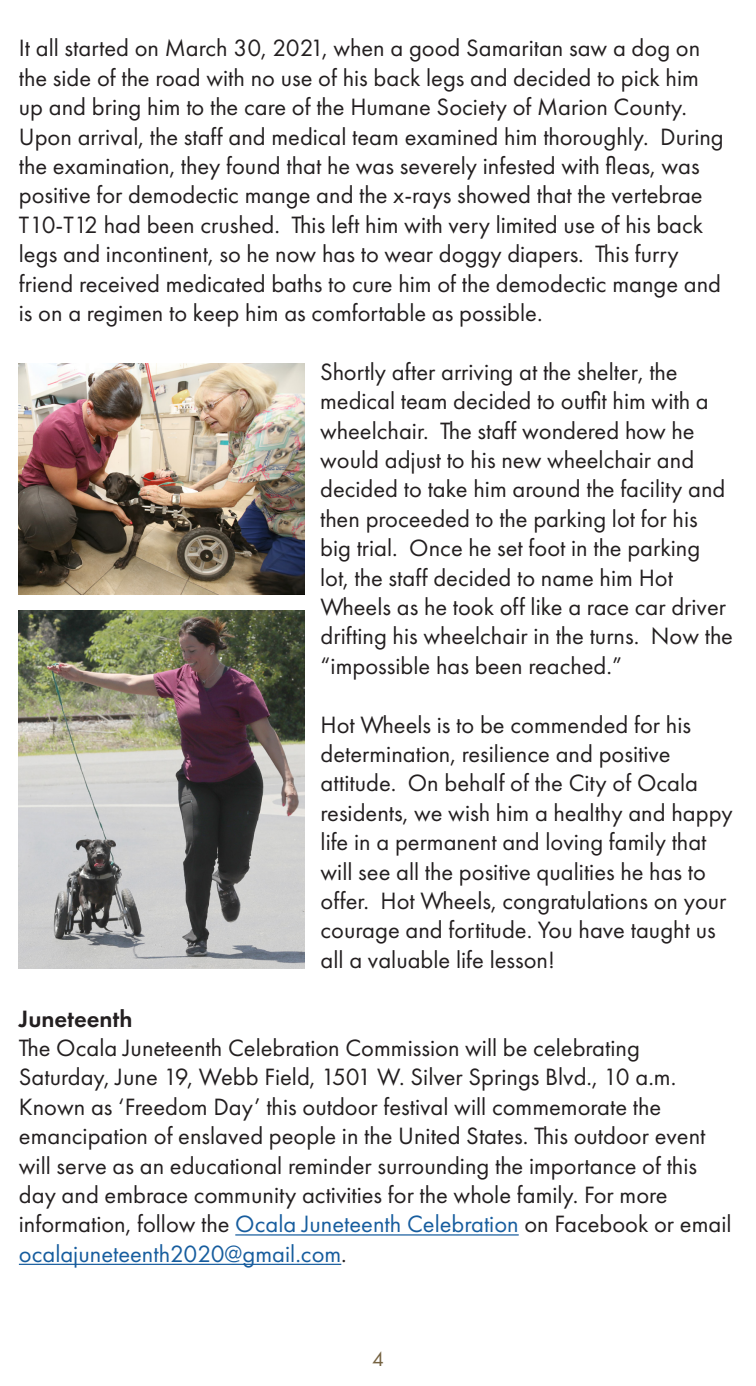
<style>
.page{position:relative;width:756px;height:1386px;background:#fff}
.page>*{position:absolute;margin:0;border:0;box-sizing:border-box;transform-origin:0 0}
.t1{font:24.5px/29.4px "Futura PT";color:#231f20}
.t2{font:600 24.5px "Futura PT";color:#231f20}
.t3{font:21px "Futura PT";color:#756241}
.s1{color:#175d9e}
</style>
<div class="page">
<hr style="left:235px;top:1234px;width:284px;height:2px;background:#175d9e">
<hr style="left:19px;top:1264px;width:322px;height:1px;background:#175d9e">
<img style="left:19px;top:363px;width:285px;height:232px">
<img style="left:19px;top:611px;width:286px;height:357px">
<p class="t1" style="left:19px;top:34px;width:706px">It all started on March 30, 2021, when a good Samaritan saw a dog on the side of the road with no use of his back legs and decided to pick him up and bring him to the care of the Humane Society of Marion County.<br>Upon arrival, the staff and medical team examined him thoroughly. During the examination, they found that he was severely infested with feas, was positive for demodectic mange and the x-rays showed that the vertebrae T10-T12 had been crushed. This left him with very limited use of his back legs and incontinent, so he now has to wear doggy diapers. This furry friend received medicated baths to cure him of the demodectic mange and is on a regimen to keep him as comfortable as possible.</p>
<p class="t1" style="left:320px;top:357px;width:407px">Shortly after arriving at the shelter, the medical team decided to outft him with a wheelchair. The staff wondered how he would adjust to his new wheelchair and decided to take him around the facility and then proceeded to the parking lot for his big trial. Once he set foot in the parking lot, the staff decided to name him Hot</p>
<p class="t1" style="left:321px;top:592px;width:414px">Wheels as he took off like a race car driver drifting his wheelchair in the turns. Now the “impossible has been reached.”</p>
<p class="t1" style="left:321px;top:710px;width:414px">Hot Wheels is to be commended for his determination, resilience and positive attitude. On behalf of the City of Ocala residents, we wish him a healthy and happy life in a permanent and loving family that will see all the positive qualities he has to offer. Hot Wheels, congratulations on your courage and fortitude. You have taught us all a valuable life lesson!</p>
<h3 class="t2" style="left:19px;top:1003px;width:115px">Juneteenth</h3>
<p class="t1" style="left:19px;top:1033px;width:714px">The Ocala Juneteenth Celebration Commission will be celebrating Saturday, June 19, Webb Field, 1501 W. Silver Springs Blvd., 10 a.m.<br>Known as ‘Freedom Day’ this outdoor festival will commemorate the emancipation of enslaved people in the United States. This outdoor event will serve as an educational reminder surrounding the importance of this day and embrace community activities for the whole family. For more information, follow the <span class="s1">Ocala Juneteenth Celebration</span> on Facebook or email <span class="s1">ocalajuneteenth2020@gmail.com</span>.</p>
<p class="t3" style="left:372px;top:1346px;width:13px">4</p>
</div>
